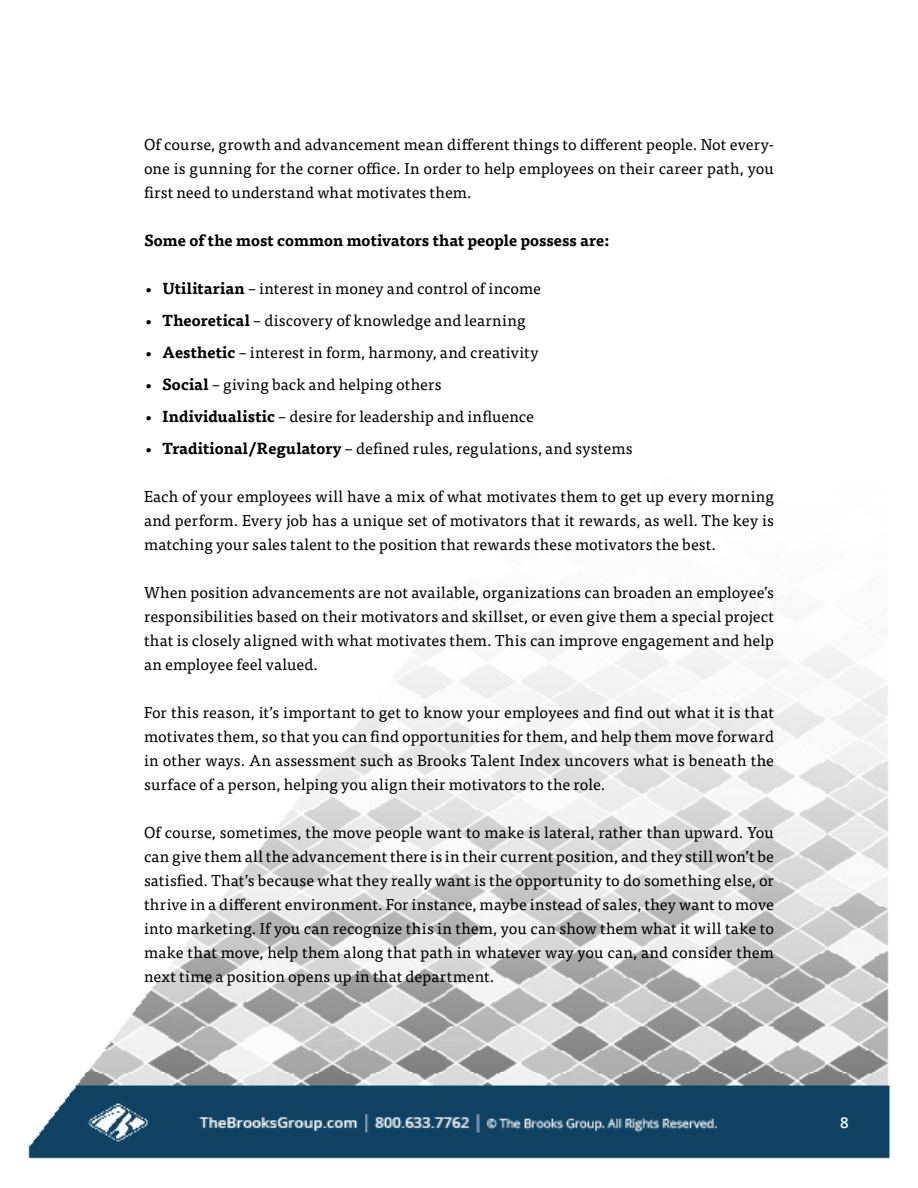
<style>
.page{position:relative;width:918px;height:1188px;background:#fff}
.page>*{position:absolute;margin:0;border:0;box-sizing:border-box;transform-origin:0 0}
.Body_Copy{font:15.75px/24px "Tisa Pro";letter-spacing:.005em;color:#000;text-align:justify}
.Body_Copy-2{font:700 15.75px "Tisa Pro";color:#000}
.t1{font:600 15px "Open Sans";color:#fff}
.s1{font-weight:700}
</style>
<div class="page">
<img style="left:28px;top:630px;width:862px;height:529px">
<svg style="left:198px;top:1113px;width:160px;height:21px;background:#3b647e"></svg>
<p class="Body_Copy" style="left:144px;top:131px;width:632px">Of course, growth and advancement mean different things to different people. Not every&shy;one is gunning for the corner office. In order to help employees on their career path, you first need to understand what motivates them.</p>
<p class="Body_Copy-2" style="left:144px;top:227px;width:467px">Some of the most common motivators that people possess are:</p>
<p class="Body_Copy" style="left:144px;top:275px;width:399px">• <span class="s1">Utilitarian</span> – interest in money and control of income</p>
<p class="Body_Copy" style="left:144px;top:307px;width:383px">• <span class="s1">Theoretical</span> – discovery of knowledge and learning</p>
<p class="Body_Copy" style="left:144px;top:339px;width:396px">• <span class="s1">Aesthetic</span> – interest in form, harmony, and creativity</p>
<p class="Body_Copy" style="left:144px;top:371px;width:299px">• <span class="s1">Social</span> – giving back and helping others</p>
<p class="Body_Copy" style="left:144px;top:403px;width:392px">• <span class="s1">Individualistic</span> – desire for leadership and influence</p>
<p class="Body_Copy" style="left:144px;top:435px;width:490px">• <span class="s1">Traditional/Regulatory</span> – defined rules, regulations, and systems</p>
<p class="Body_Copy" style="left:144px;top:483px;width:632px">Each of your employees will have a mix of what motivates them to get up every morning and perform. Every job has a unique set of motivators that it rewards, as well. The key is matching your sales talent to the position that rewards these motivators the best.</p>
<p class="Body_Copy" style="left:144px;top:579px;width:632px">When position advancements are not available, organizations can broaden an employee’s responsibilities based on their motivators and skillset, or even give them a special project that is closely aligned with what motivates them. This can improve engagement and help an employee feel valued.</p>
<p class="Body_Copy" style="left:144px;top:699px;width:632px">For this reason, it’s important to get to know your employees and find out what it is that motivates them, so that you can find opportunities for them, and help them move forward in other ways. An assessment such as Brooks Talent Index uncovers what is beneath the surface of a person, helping you align their motivators to the role.</p>
<p class="Body_Copy" style="left:144px;top:819px;width:632px">Of course, sometimes, the move people want to make is lateral, rather than upward. You can give them all the advancement there is in their current position, and they still won’t be satisfied. That’s because what they really want is the opportunity to do something else, or thrive in a different environment. For instance, maybe instead of sales, they want to move into marketing. If you can recognize this in them, you can show them what it will take to make that move, help them along that path in whatever way you can, and consider them next time a position opens up in that department.</p>
<p class="t1" style="left:840px;top:1113px;width:10px">8</p>
</div>
